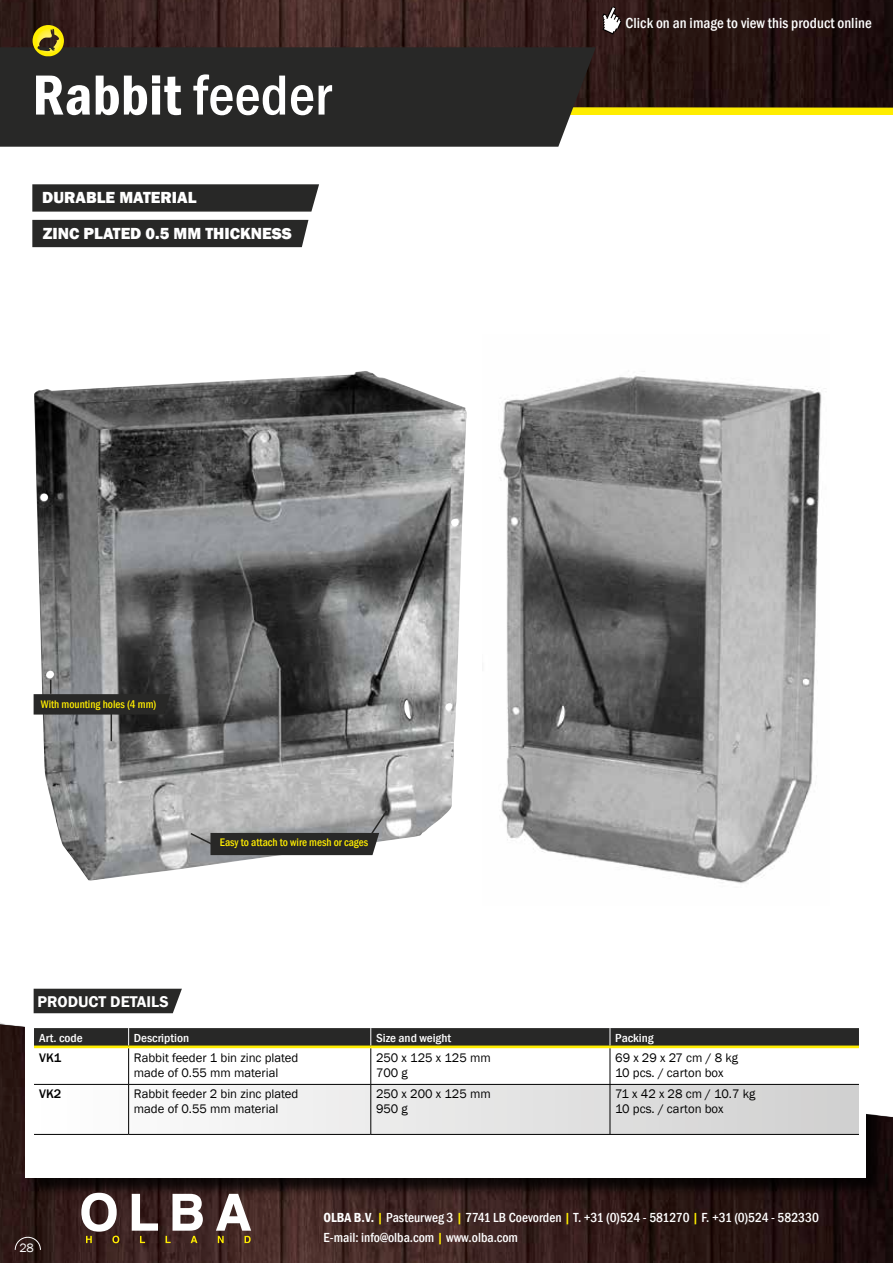
<style>
.page{position:relative;width:893px;height:1263px;background:#fff}
.page>*{position:absolute;margin:0;border:0;box-sizing:border-box;transform-origin:0 0}
.t1{font:600 condensed 58.5px "Franklin Gothic";letter-spacing:.005em;color:#fff}
.t2{font:800 16.5px "Franklin Gothic";color:#fff}
.t3{font:600 16.05px "Franklin Gothic";color:#fff}
.t4{font:500 condensed 15px "Franklin Gothic";letter-spacing:.005em;color:#fff}
.t5{font:500 condensed 13.5px/19.5px "Franklin Gothic";color:#fff}
.t6{font:12.75px/15.3px "Franklin Gothic";color:#000}
.t7{font:500 12.75px "Franklin Gothic";color:#000}
.t8{font:12.45px "Franklin Gothic";color:#fff}
.t9{font:500 condensed 12px "Franklin Gothic";color:#fff;scale:1.1 1}
.t10{font:500 condensed 11.25px "Franklin Gothic";color:#ffed00}
.s1{font-weight:500}
.s2{font-weight:600}
.s3{color:#ffed00}
</style>
<div class="page">
<img style="left:0;top:1121px;width:893px;height:142px">
<div style="left:0;top:70px;width:893px;height:45px;background:#ffed00"></div>
<img style="left:0;top:0;width:893px;height:107px">
<div style="left:28px;top:908px;width:857px;height:288px;background:#000;opacity:.75"></div>
<div style="left:26px;top:906px;width:840px;height:271px;background:#fff"></div>
<svg style="left:0;top:694px;width:893px;height:427px"></svg>
<svg style="left:81px;top:1193px;width:38px;height:50px"></svg>
<svg style="left:132px;top:1194px;width:26px;height:49px"></svg>
<svg style="left:166px;top:1194px;width:37px;height:49px"></svg>
<svg style="left:216px;top:1194px;width:35px;height:49px"></svg>
<div style="left:0;top:47px;width:596px;height:100px;background:#282827"></div>
<svg style="left:15px;top:1237px;width:26px;height:13px"></svg>
<div style="left:34px;top:989px;width:148px;height:24px;background:#282827"></div>
<div style="left:32px;top:220px;width:276px;height:27px;background:#282827"></div>
<svg style="left:32px;top:184px;width:287px;height:28px;background:#30302f"></svg>
<svg style="left:34px;top:1085px;width:825px;height:49px"></svg>
<hr style="left:128px;top:1048px;width:1px;height:36px;background:#000">
<hr style="left:371px;top:1048px;width:1px;height:36px;background:#000">
<hr style="left:610px;top:1048px;width:1px;height:36px;background:#000">
<hr style="left:128px;top:1084px;width:1px;height:50px;background:#000">
<hr style="left:371px;top:1084px;width:1px;height:50px;background:#000">
<hr style="left:610px;top:1084px;width:1px;height:50px;background:#000">
<hr style="left:34px;top:1084px;width:95px;height:1px;background:#000">
<hr style="left:129px;top:1084px;width:242px;height:1px;background:#000">
<hr style="left:371px;top:1084px;width:239px;height:1px;background:#000">
<hr style="left:610px;top:1084px;width:249px;height:1px;background:#000">
<hr style="left:34px;top:1134px;width:95px;height:1px;background:#000">
<hr style="left:129px;top:1134px;width:242px;height:1px;background:#000">
<hr style="left:371px;top:1134px;width:239px;height:1px;background:#000">
<hr style="left:610px;top:1134px;width:249px;height:1px;background:#000">
<div style="left:34px;top:1028px;width:825px;height:17px;background:#282827"></div>
<hr style="left:34px;top:1045px;width:95px;height:3px;background:#ffed00">
<hr style="left:129px;top:1045px;width:242px;height:3px;background:#ffed00">
<hr style="left:371px;top:1045px;width:239px;height:3px;background:#ffed00">
<hr style="left:610px;top:1045px;width:249px;height:3px;background:#ffed00">
<img style="left:483px;top:371px;width:347px;height:534px">
<img style="left:34px;top:371px;width:433px;height:510px">
<svg style="left:33px;top:25px;width:31px;height:31px"></svg>
<svg style="left:34px;top:680px;width:136px;height:61px;background:#5c5d5e"></svg>
<svg style="left:189px;top:809px;width:200px;height:46px;background:#787878"></svg>
<svg style="left:602px;top:6px;width:20px;height:29px"></svg>
<h1 class="t1" style="left:32px;top:56px;width:300px">Rabbit <span class="s1">feeder</span></h1>
<p class="t2" style="left:42px;top:187px;width:156px">DURABLE MATERIAL</p>
<p class="t2" style="left:43px;top:223px;width:251px">ZINC PLATED 0.5 MM THICKNESS</p>
<p class="t10" style="left:41px;top:697px;width:117px">With mounting holes (4 mm)</p>
<p class="t10" style="left:220px;top:835px;width:150px">Easy to attach to wire mesh or cages</p>
<p class="t3" style="left:37px;top:992px;width:133px">PRODUCT DETAILS</p>
<p class="t4" style="left:625px;top:13px;width:248px">Click on an image to view this product online</p>
<p class="t9" style="left:39px;top:1030px;width:41px">Art. code</p>
<p class="t9" style="left:134px;top:1030px;width:52px">Description</p>
<p class="t9" style="left:376px;top:1030px;width:70px">Size and weight</p>
<p class="t9" style="left:615px;top:1030px;width:37px">Packing</p>
<p class="t7" style="left:39px;top:1050px;width:24px">VK1</p>
<p class="t6" style="left:134px;top:1050px;width:166px">Rabbit feeder 1 bin zinc plated made of 0.55 mm material</p>
<p class="t6" style="left:376px;top:1050px;width:116px">250 x 125 x 125 mm<br>700 g</p>
<p class="t6" style="left:615px;top:1050px;width:124px">69 x 29 x 27 cm / 8 kg<br>10 pcs. / carton box</p>
<p class="t7" style="left:39px;top:1086px;width:24px">VK2</p>
<p class="t6" style="left:134px;top:1086px;width:166px">Rabbit feeder 2 bin zinc plated made of 0.55 mm material</p>
<p class="t6" style="left:376px;top:1086px;width:116px">250 x 200 x 125 mm<br>950 g</p>
<p class="t6" style="left:615px;top:1086px;width:142px">71 x 42 x 28 cm / 10.7 kg<br>10 pcs. / carton box</p>
<p class="t8" style="left:19px;top:1240px;width:16px">28</p>
<p class="t5" style="left:324px;top:1208px;width:497px"><span class="s2">OLBA B.V.</span> <span class="s3">|</span> Pasteurweg 3 <span class="s3">|</span> 7741 LB Coevorden <span class="s3">|</span> T. +31 (0)524 - 581270 <span class="s3">|</span> F. +31 (0)524 - 582330<br>E-mail: info@olba.com <span class="s3">|</span> www.olba.com</p>
</div>
